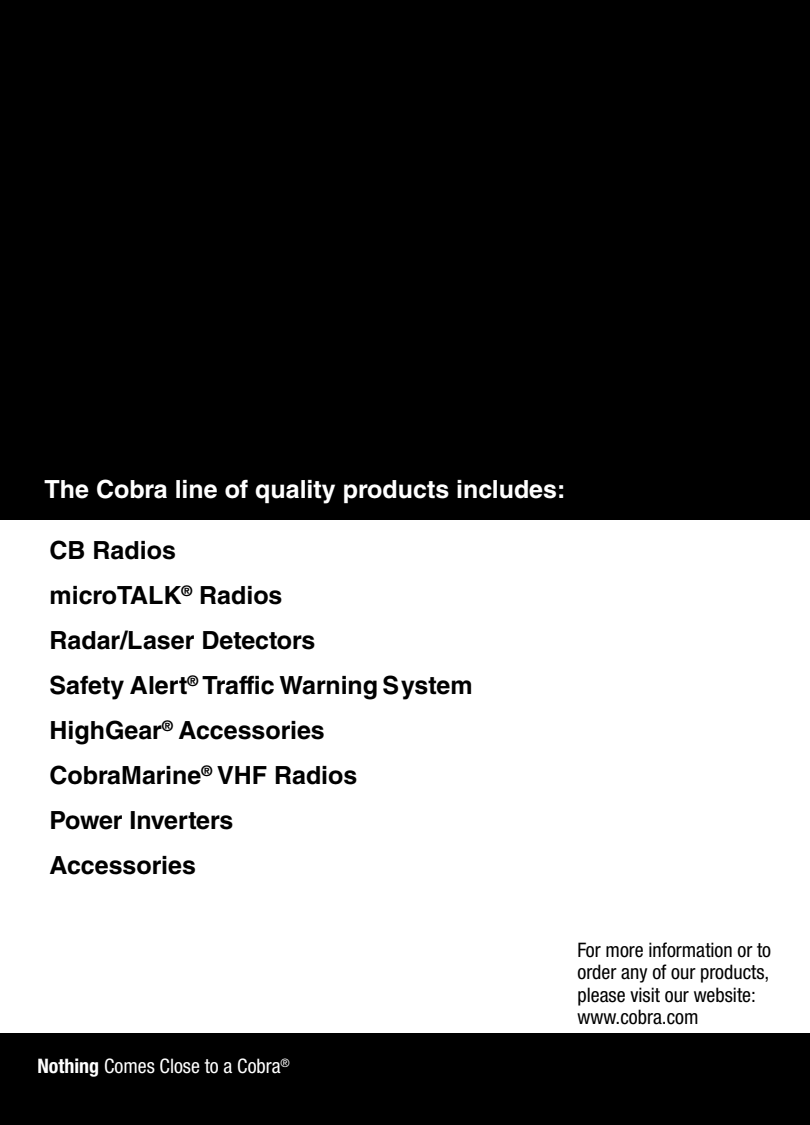
<style>
.page{position:relative;width:810px;height:1125px;background:#fff}
.page>*{position:absolute;margin:0;border:0;box-sizing:border-box;transform-origin:0 0}
.t1{font:700 25px/45px "Helvetica LT Std";color:#000}
.t2{font:700 25px "Helvetica LT Std";color:#fff}
.t3{font:condensed 20px/22.5px "Helvetica Neue LT Std";color:#000}
.t4{font:condensed 20px "Helvetica Neue LT Std";color:#fff}
.s1{font-weight:700}
</style>
<div class="page">
<div style="left:0;top:0;width:810px;height:520px;background:#000"></div>
<div style="left:0;top:1034px;width:810px;height:91px;background:#000"></div>
<p class="t2" style="left:45px;top:474px;width:522px">The Cobra line of quality products includes:</p>
<p class="t1" style="left:49px;top:527px;width:425px">CB Radios<br>microTALK<sup>®</sup> Radios<br>Radar/Laser Detectors<br>Safety Alert<sup>®</sup> Traffic Warning System<br>HighGear<sup>®</sup> Accessories<br>CobraMarine<sup>®</sup> VHF Radios<br>Power Inverters<br>Accessories</p>
<p class="t4" style="left:38px;top:1055px;width:254px"><span class="s1">Nothing</span> Comes Close to a Cobra<sup>®</sup></p>
<p class="t3" style="left:578px;top:938px;width:195px">For more information or to order any of our products, please visit our website: www.cobra.com</p>
</div>
